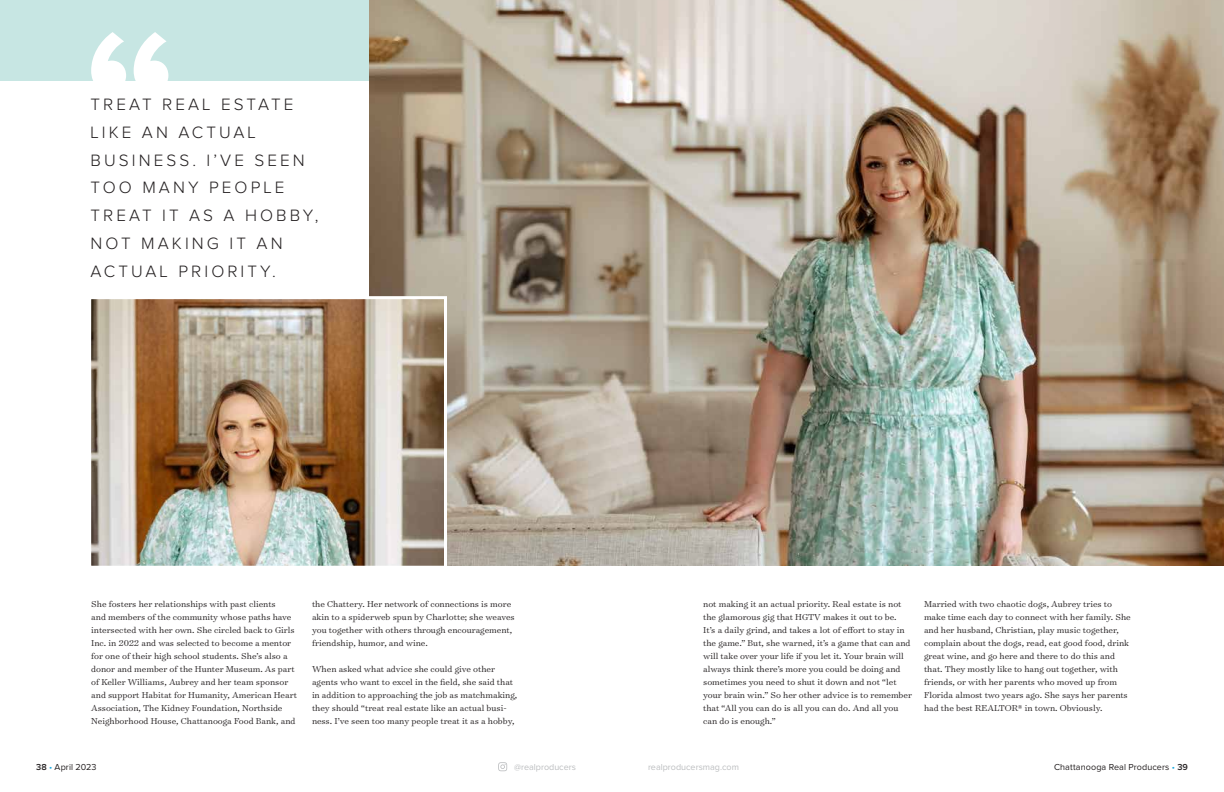
<style>
.page{position:relative;width:1224px;height:792px;background:#fff}
.page>*{position:absolute;margin:0;border:0;box-sizing:border-box;transform-origin:0 0}
.t1{font:300 17.1px/27.8px "Proxima Nova";letter-spacing:.18em;color:#231f20}
.t2{font:300 9.8px/13px "Surveyor Text";color:#231f20}
.t3{font:9px "Proxima Nova";letter-spacing:.01em;color:#231f20}
.t4{font:9px "Proxima Nova";color:#bcbec0}
.s1{font-weight:600}
.s2{color:#19a8e0}
</style>
<div class="page">
<svg style="left:498px;top:762px;width:9px;height:9px"></svg>
<div style="left:0;top:0;width:389px;height:80px;background:#c7e6e3"></div>
<svg style="left:91px;top:32px;width:77px;height:49px"></svg>
<img style="left:369px;top:0;width:855px;height:566px">
<img style="left:91px;top:295px;width:357px;height:271px">
<h1 class="t1" style="left:91px;top:91px;width:230px">TREAT REAL ESTATE<br>LIKE AN ACTUAL<br>BUSINESS. I’VE SEEN<br>TOO MANY PEOPLE<br>TREAT IT AS A HOBBY,<br>NOT MAKING IT AN<br>ACTUAL PRIORITY.</h1>
<p class="t2" style="left:91px;top:597px;width:207px">She fosters her relationships with past clients<br>and members of the community whose paths have intersected with her own. She circled back to Girls Inc. in 2022 and was selected to become a mentor for one of their high school students. She’s also a donor and member of the Hunter Museum. As part of Keller Williams, Aubrey and her team sponsor and support Habitat for Humanity, American Heart Association, The Kidney Foundation, Northside Neighborhood House, Chattanooga Food Bank, and</p>
<p class="t2" style="left:312px;top:597px;width:204px">the Chattery. Her network of connections is more akin to a spiderweb spun by Charlotte; she weaves you together with others through encouragement, friendship, humor, and wine.</p>
<p class="t2" style="left:312px;top:662px;width:207px">When asked what advice she could give other agents who want to excel in the field, she said that in addition to approaching the job as matchmaking, they should “treat real estate like an actual busi&shy;ness. I’ve seen too many people treat it as a hobby,</p>
<p class="t2" style="left:703px;top:597px;width:210px">not making it an actual priority. Real estate is not the glamorous gig that HGTV makes it out to be.<br>It’s a daily grind, and takes a lot of effort to stay in the game.” But, she warned, it’s a game that can and will take over your life if you let it. Your brain will always think there’s more you could be doing and sometimes you need to shut it down and not “let your brain win.” So her other advice is to remember that “All you can do is all you can do. And all you can do is enough.”</p>
<p class="t2" style="left:924px;top:597px;width:208px">Married with two chaotic dogs, Aubrey tries to make time each day to connect with her family. She and her husband, Christian, play music together, complain about the dogs, read, eat good food, drink great wine, and go here and there to do this and that. They mostly like to hang out together, with friends, or with her parents who moved up from Florida almost two years ago. She says her parents had the best REALTOR® in town. Obviously.</p>
<p class="t3" style="left:36px;top:762px;width:62px"><span class="s1">38</span> <span class="s2">•</span> April 2023</p>
<p class="t4" style="left:514px;top:762px;width:63px">@realproducers</p>
<p class="t4" style="left:648px;top:762px;width:92px">realproducersmag.com</p>
<p class="t3" style="left:1054px;top:762px;width:135px">Chattanooga Real Producers <span class="s2">•</span> <span class="s1">39</span></p>
</div>
